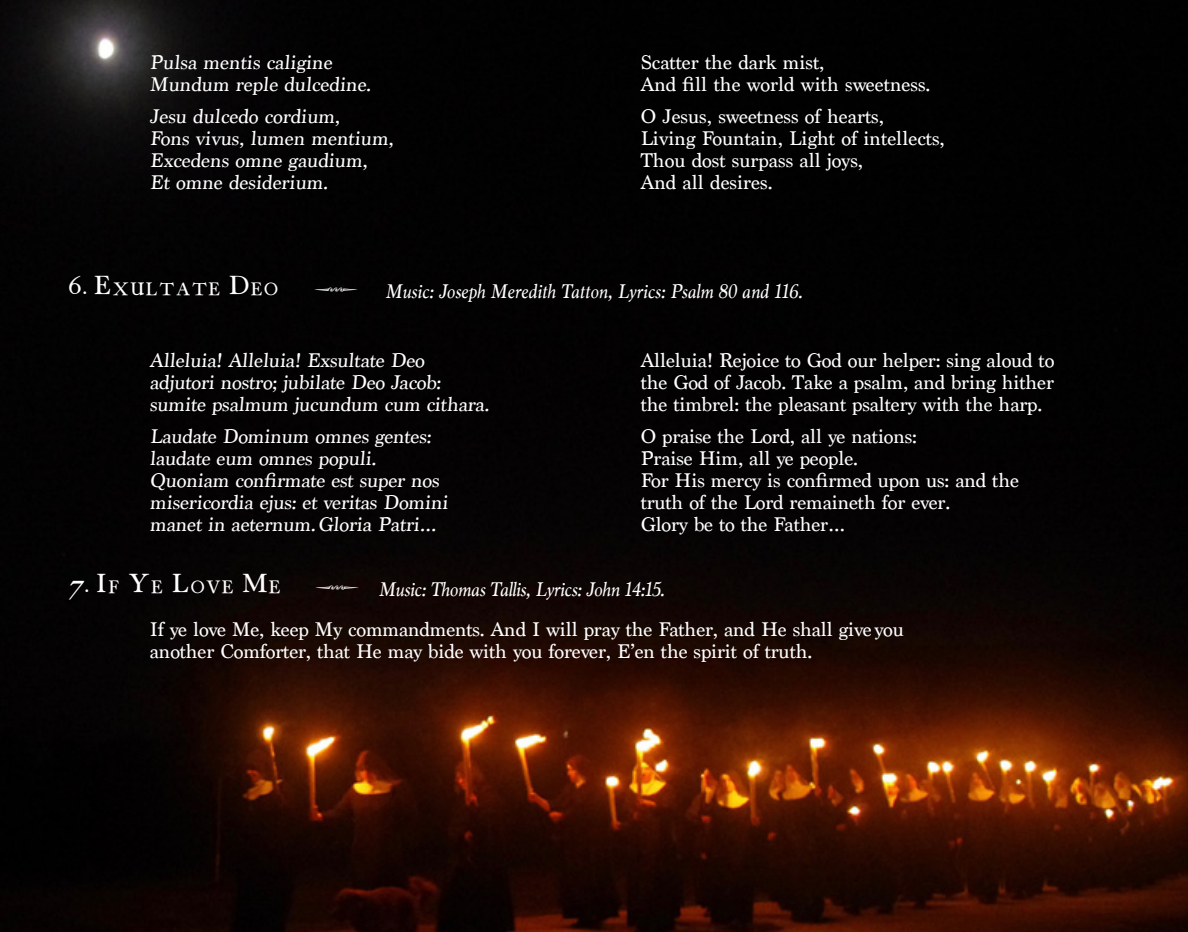
<style>
.page{position:relative;width:1188px;height:932px;background:#fff}
.page>*{position:absolute;margin:0;border:0;box-sizing:border-box;transform-origin:0 0}
.t1{font:24.45px "antiqueroman";color:#fff}
.t2{font:20.85px/22px "Marion";letter-spacing:-.005em;color:#fff}
.t3{font:italic 20.85px "Marion";color:#fff}
.t4{font:17.1px "antiqueroman";letter-spacing:.045em;color:#fff}
.s1{font-size:24.45px}
.s2{font-family:"Type Embellishments One Let Plain";font-style:normal;font-size:24.45px}
.s3{font-size:17.1px}
.s4{font-family:"Type Embellishments One Let Plain";font-size:24.45px}
.s5{font-style:italic}
</style>
<div class="page">
<img style="left:0;top:0;width:1188px;height:932px">
<p class="t2" style="left:150px;top:51px;width:225px">Pulsa mentis caligine<br>Mundum reple dulcedine.</p>
<p class="t2" style="left:150px;top:105px;width:248px">Jesu dulcedo cordium,<br>Fons vivus, lumen mentium,<br>Excedens omne gaudium,<br>Et omne desiderium.</p>
<p class="t2" style="left:641px;top:51px;width:291px">Scatter the dark mist,<br>And fill the world with sweetness.</p>
<p class="t2" style="left:641px;top:105px;width:306px">O Jesus, sweetness of hearts,<br>Living Fountain, Light of intellects,<br>Thou dost surpass all joys,<br>And all desires.</p>
<p class="t4" style="left:68px;top:282px;width:212px"><span class="s1">6. E</span> XULTATE <span class="s1">D</span>EO</p>
<p class="t3" style="left:314px;top:278px;width:490px"><span class="s2">Q</span> Music: Joseph Meredith Tatton, Lyrics: Psalm 80 and 116.</p>
<p class="t2" style="left:150px;top:349px;width:343px">Alleluia! Alleluia! Exsultate Deo adjutori nostro; jubilate Deo Jacob: sumite psalmum jucundum cum cithara.</p>
<p class="t2" style="left:150px;top:425px;width:302px">Laudate Dominum omnes gentes: laudate eum omnes populi.<br>Quoniam confirmate est super nos misericordia ejus: et veritas Domini manet in aeternum.Gloria Patri…</p>
<p class="t2" style="left:641px;top:349px;width:415px;text-align:justify">Alleluia! Rejoice to God our helper: sing aloud to the God of Jacob. Take a psalm, and bring hither the timbrel: the pleasant psaltery with the harp.</p>
<p class="t2" style="left:641px;top:425px;width:380px">O praise the Lord, all ye nations:<br>Praise Him, all ye people.<br>For His mercy is confirmed upon us: and the truth of the Lord remaineth for ever.<br>Glory be to the Father…</p>
<p class="t1" style="left:68px;top:573px;width:215px">7. I<span class="s3">F</span> Y<span class="s3">E</span> L<span class="s3">OVE</span> M<span class="s3">E</span></p>
<p class="t2" style="left:150px;top:569px;width:756px;line-height:40px;text-indent:165px"><span class="s4">Q</span> <span class="s5">Music: Thomas Tallis, Lyrics: John 14:15.<br></span>If ye love Me, keep My commandments. And I will pray the Father, and He shall give you</p>
<p class="t2" style="left:150px;top:640px;width:664px">another Comforter, that He may bide with you forever, E’en the spirit of truth.</p>
</div>
